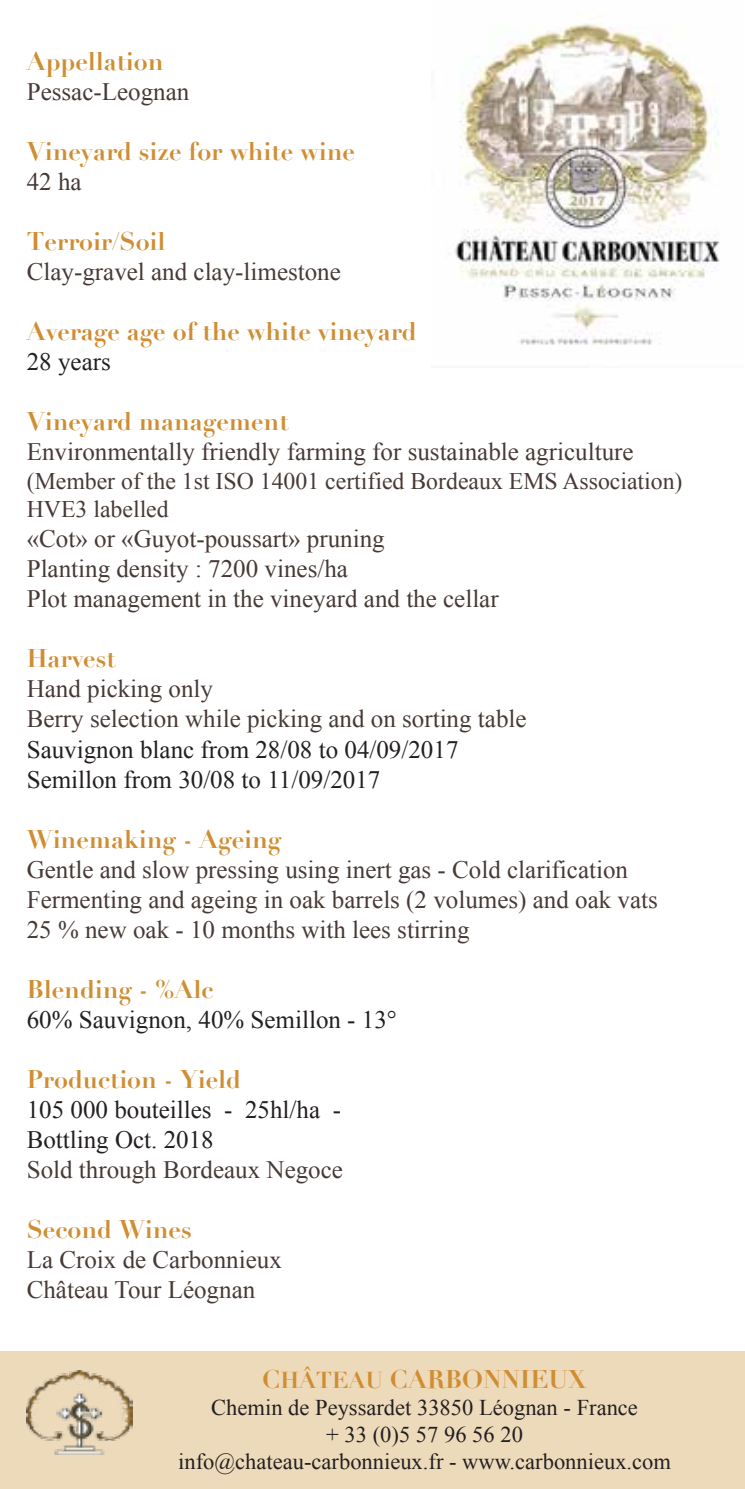
<style>
.page{position:relative;width:745px;height:1489px;background:#fff}
.page>*{position:absolute;margin:0;border:0;box-sizing:border-box;transform-origin:0 0}
.t1{font:25px/30px "Times New Roman";color:#473a36}
.t2{font:700 25px "Didot";color:#d08e33}
.t3{font:25px/30px "Times New Roman";color:#231f20}
.t4{font:23.75px/28.5px "Times New Roman";color:#473a36}
.t5{font:22.5px/27px "Times New Roman";color:#231f20;text-align:center}
.s1{font-size:22.5px}
</style>
<div class="page">
<div style="left:0;top:1351px;width:744px;height:137px;background:#eddabb"></div>
<img style="left:27px;top:1370px;width:105px;height:84px">
<img style="left:454px;top:23px;width:266px;height:322px">
<p class="t2" style="left:27px;top:46px;width:138px">Appellation</p>
<p class="t1" style="left:27px;top:76px;width:164px">Pessac-Leognan</p>
<p class="t2" style="left:27px;top:136px;width:329px">Vineyard size for white wine</p>
<p class="t1" style="left:27px;top:166px;width:56px">42 ha</p>
<p class="t2" style="left:27px;top:226px;width:140px">Terroir/Soil</p>
<p class="t1" style="left:27px;top:256px;width:315px">Clay-gravel and clay-limestone</p>
<p class="t2" style="left:27px;top:316px;width:391px">Average age of the white vineyard</p>
<p class="t3" style="left:27px;top:346px;width:85px">28 years</p>
<p class="t2" style="left:27px;top:406px;width:263px">Vineyard management</p>
<p class="t1" style="left:27px;top:436px;width:608px">Environmentally friendly farming for sustainable agriculture</p>
<p class="t4" style="left:27px;top:466px;width:657px">(Member of the 1st ISO 14001 certified Bordeaux EMS Association)<br>HVE3 labelled</p>
<p class="t1" style="left:27px;top:523px;width:473px">«Cot» or «Guyot-poussart» pruning<br>Planting density : 7200 vines/ha<br>Plot management in the vineyard and the cellar</p>
<p class="t2" style="left:27px;top:643px;width:90px">Harvest</p>
<p class="t1" style="left:27px;top:673px;width:501px">Hand picking only<br>Berry selection while picking and on sorting table</p>
<p class="t3" style="left:27px;top:733px;width:433px">Sauvignon blanc from 28/08 to 04/09/2017<br>Semillon from 30/08 to 11/09/2017</p>
<p class="t2" style="left:27px;top:823px;width:256px">Winemaking - Ageing</p>
<p class="t1" style="left:27px;top:853px;width:632px">Gentle and slow pressing using inert gas - Cold clarification<br>Fermenting and ageing in oak barrels (2 volumes) and oak vats<br>25 % new oak - 10 months with lees stirring</p>
<p class="t2" style="left:27px;top:973px;width:188px">Blending - %Alc</p>
<p class="t3" style="left:27px;top:1003px;width:371px">60% Sauvignon, 40% Semillon - 13°</p>
<p class="t2" style="left:27px;top:1063px;width:215px">Production - Yield</p>
<p class="t3" style="left:27px;top:1093px;width:315px">105 000 bouteilles - 25hl/ha -<br>Bottling Oct. 2018</p>
<p class="t1" style="left:27px;top:1153px;width:317px">Sold through Bordeaux Negoce</p>
<p class="t2" style="left:27px;top:1213px;width:166px">Second Wines</p>
<p class="t1" style="left:27px;top:1243px;width:256px">La Croix de Carbonnieux<br>Château Tour Léognan</p>
<p class="t2" style="left:262px;top:1363px;width:326px">C<span class="s1">HÂTEAU</span> CARBONNIEUX</p>
<p class="t5" style="left:178px;top:1393px;width:494px">Chemin de Peyssardet 33850 Léognan - France<br>+ 33 (0)5 57 96 56 20<br>info@chateau-carbonnieux.fr - www.carbonnieux.com</p>
</div>
